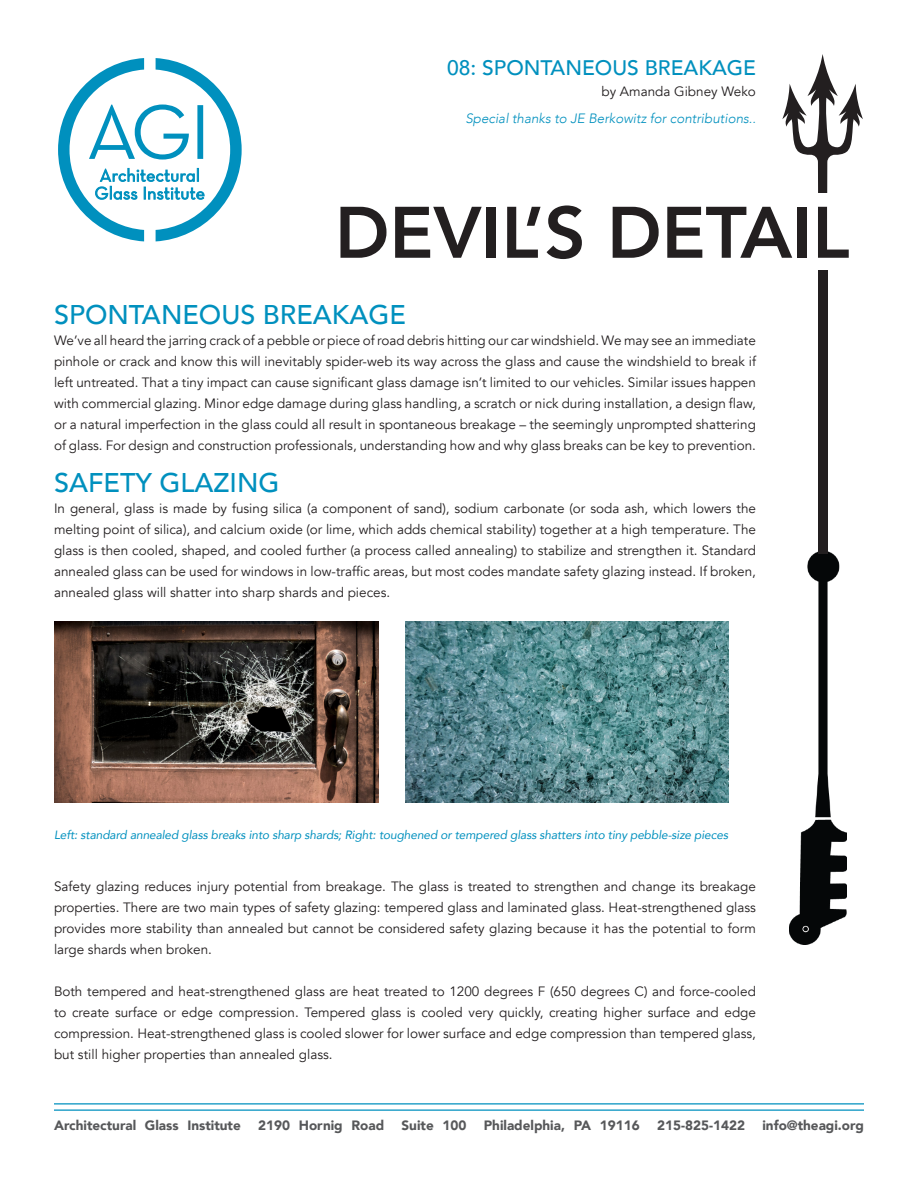
<style>
.page{position:relative;width:918px;height:1188px;background:#fff}
.page>*{position:absolute;margin:0;border:0;box-sizing:border-box;transform-origin:0 0}
.t1{font:800 72px "Avenir";color:#231f20}
.t2{font:500 27px "Avenir";color:#0090be}
.t3{font:500 21px "Avenir";color:#0090be}
.t4{font:13.5px/21px "Avenir";color:#231f20;text-align:justify}
.t5{font:900 13.5px "Avenir";color:#57585a}
.t6{font:italic 300 13.5px "Avenir";color:#0090be}
.t7{font:italic 12px "Avenir";letter-spacing:-.01em;color:#0090be}
</style>
<div class="page">
<hr style="left:54px;top:1103px;width:810px;height:2px;background:#0090be">
<hr style="left:54px;top:1109px;width:810px;height:2px;background:#0090be">
<img style="left:789px;top:552px;width:57px;height:393px">
<div style="left:818px;top:270px;width:9px;height:284px;background:#231f20"></div>
<svg style="left:782px;top:54px;width:81px;height:138px"></svg>
<svg style="left:58px;top:58px;width:184px;height:184px"></svg>
<img style="left:54px;top:621px;width:324px;height:182px">
<img style="left:405px;top:621px;width:324px;height:182px">
<p class="t3" style="left:447px;top:50px;width:310px">08: SPONTANEOUS BREAKAGE</p>
<p class="t4" style="left:601px;top:81px;width:156px">by Amanda Gibney Weko</p>
<p class="t6" style="left:465px;top:110px;width:292px">Special thanks to JE Berkowitz for contributions..</p>
<h1 class="t1" style="left:335px;top:177px;width:516px">DEVIL’S DETAIL</h1>
<p class="t2" style="left:54px;top:291px;width:353px">SPONTANEOUS BREAKAGE</p>
<p class="t4" style="left:54px;top:330px;width:704px">We’ve all heard the jarring crack of a pebble or piece of road debris hitting our car windshield. We may see an immediate pinhole or crack and know this will inevitably spider-web its way across the glass and cause the windshield to break if left untreated. That a tiny impact can cause significant glass damage isn’t limited to our vehicles. Similar issues happen with commercial glazing. Minor edge damage during glass handling, a scratch or nick during installation, a design flaw, or a natural imperfection in the glass could all result in spontaneous breakage – the seemingly unprompted shattering of glass. For design and construction professionals, understanding how and why glass breaks can be key to prevention.</p>
<p class="t2" style="left:54px;top:459px;width:227px">SAFETY GLAZING</p>
<p class="t4" style="left:54px;top:498px;width:704px">In general, glass is made by fusing silica (a component of sand), sodium carbonate (or soda ash, which lowers the melting point of silica), and calcium oxide (or lime, which adds chemical stability) together at a high temperature. The glass is then cooled, shaped, and cooled further (a process called annealing) to stabilize and strengthen it. Standard annealed glass can be used for windows in low-traffic areas, but most codes mandate safety glazing instead. If broken, annealed glass will shatter into sharp shards and pieces.</p>
<p class="t7" style="left:54px;top:828px;width:676px">Left: standard annealed glass breaks into sharp shards; Right: toughened or tempered glass shatters into tiny pebble-size pieces</p>
<p class="t4" style="left:54px;top:876px;width:704px">Safety glazing reduces injury potential from breakage. The glass is treated to strengthen and change its breakage properties. There are two main types of safety glazing: tempered glass and laminated glass. Heat-strengthened glass provides more stability than annealed but cannot be considered safety glazing because it has the potential to form large shards when broken.</p>
<p class="t4" style="left:54px;top:981px;width:704px">Both tempered and heat-strengthened glass are heat treated to 1200 degrees F (650 degrees C) and force-cooled to create surface or edge compression. Tempered glass is cooled very quickly, creating higher surface and edge compression. Heat-strengthened glass is cooled slower for lower surface and edge compression than tempered glass, but still higher properties than annealed glass.</p>
<p class="t5" style="left:54px;top:1114px;width:188px">Architectural Glass Institute</p>
<p class="t5" style="left:258px;top:1114px;width:128px">2190 Hornig Road</p>
<p class="t5" style="left:402px;top:1114px;width:66px">Suite 100</p>
<p class="t5" style="left:484px;top:1114px;width:158px">Philadelphia, PA 19116</p>
<p class="t5" style="left:657px;top:1114px;width:89px">215-825-1422</p>
<p class="t5" style="left:762px;top:1114px;width:103px">info@theagi.org</p>
</div>
